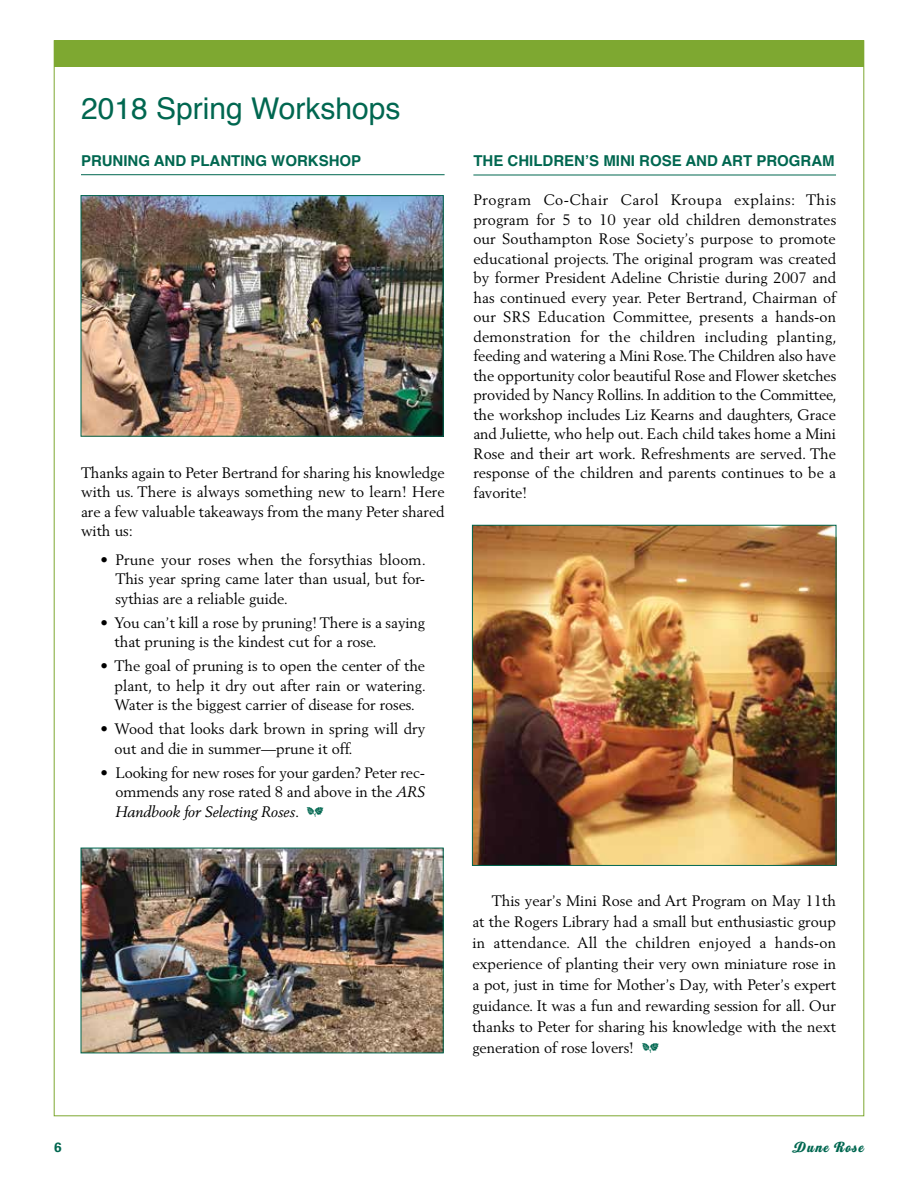
<style>
.page{position:relative;width:918px;height:1188px;background:#fff}
.page>*{position:absolute;margin:0;border:0;box-sizing:border-box;transform-origin:0 0}
.t1{font:30px "Helvetica";color:#006750}
.t2{font:15px/19.5px "Berling";letter-spacing:-.005em;color:#000;text-align:justify}
.t3{font:700 15px "Helvetica";color:#006750}
.t4{font:15px "Home Run Script";letter-spacing:.1em;color:#006750}
.t5{font:700 13.5px "Univers";color:#006750}
.s1{font-style:italic}
.s2{font-family:"Type Embellishments One Plain";color:#006750}
</style>
<div class="page">
<div style="left:54px;top:40px;width:810px;height:28px;background:#7ea831"></div>
<hr style="left:81px;top:174px;width:364px;height:1px;background:#006750">
<img style="left:474px;top:527px;width:360px;height:337px">
<div style="left:472px;top:525px;width:364px;height:341px;border:1px solid #006750"></div>
<img style="left:83px;top:197px;width:358px;height:237px">
<div style="left:81px;top:195px;width:362px;height:241px;border:1px solid #006750"></div>
<img style="left:83px;top:850px;width:358px;height:201px">
<div style="left:81px;top:848px;width:362px;height:205px;border:1px solid #006750"></div>
<hr style="left:473px;top:175px;width:363px;height:1px;background:#006750">
<h1 class="t1" style="left:81px;top:85px;width:321px">2018 Spring Workshops</h1>
<p class="t3" style="left:81px;top:149px;width:282px">PRUNING AND PLANTING WORKSHOP</p>
<p class="t2" style="left:81px;top:463px;width:365px">Thanks again to Peter Bertrand for sharing his knowledge with us. There is always something new to learn! Here are a few valuable takeaways from the many Peter shared with us:</p>
<p class="t2" style="left:115px;top:550px;width:312px;text-indent:-15px">• Prune your roses when the forsythias bloom.<br>This year spring came later than usual, but for&shy;sythias are a reliable guide.</p>
<p class="t2" style="left:115px;top:613px;width:312px;text-indent:-14px">• You can’t kill a rose by pruning! There is a saying that pruning is the kindest cut for a rose.</p>
<p class="t2" style="left:115px;top:656px;width:313px;text-indent:-14px">• The goal of pruning is to open the center of the plant, to help it dry out after rain or watering.<br>Water is the biggest carrier of disease for roses.</p>
<p class="t2" style="left:115px;top:719px;width:312px;text-indent:-14px">• Wood that looks dark brown in spring will dry out and die in summer—prune it off.</p>
<p class="t2" style="left:115px;top:763px;width:311px;text-indent:-15px">• Looking for new roses for your garden? Peter rec&shy;ommends any rose rated 8 and above in the <span class="s1">ARS Handbook for Selecting Roses</span>. <span class="s2">a</span></p>
<p class="t3" style="left:473px;top:149px;width:363px">THE CHILDREN’S MINI ROSE AND ART PROGRAM</p>
<p class="t2" style="left:473px;top:190px;width:365px">Program Co-Chair Carol Kroupa explains: This program for 5 to 10 year old children demonstrates our Southampton Rose Society’s purpose to promote educational projects. The original program was created by former President Adeline Christie during 2007 and has continued every year. Peter Bertrand, Chairman of our SRS Education Committee, presents a hands-on demonstration for the children including planting, feeding and watering a Mini Rose. The Children also have the opportunity color beautiful Rose and Flower sketches provided by Nancy Rollins. In addition to the Committee, the workshop includes Liz Kearns and daughters, Grace and Juliette, who help out. Each child takes home a Mini Rose and their art work. Refreshments are served. The response of the children and parents continues to be a favorite!</p>
<p class="t2" style="left:472px;top:890px;width:365px;line-height:21px;text-indent:20px">This year’s Mini Rose and Art Program on May 11th at the Rogers Library had a small but enthusiastic group in attendance. All the children enjoyed a hands-on experience of planting their very own miniature rose in a pot, just in time for Mother’s Day, with Peter’s expert guidance. It was a fun and rewarding session for all. Our thanks to Peter for sharing his knowledge with the next generation of rose lovers! <span class="s2">a</span></p>
<p class="t5" style="left:54px;top:1139px;width:9px">6</p>
<p class="t4" style="left:793px;top:1138px;width:72px">Dune Rose</p>
</div>
